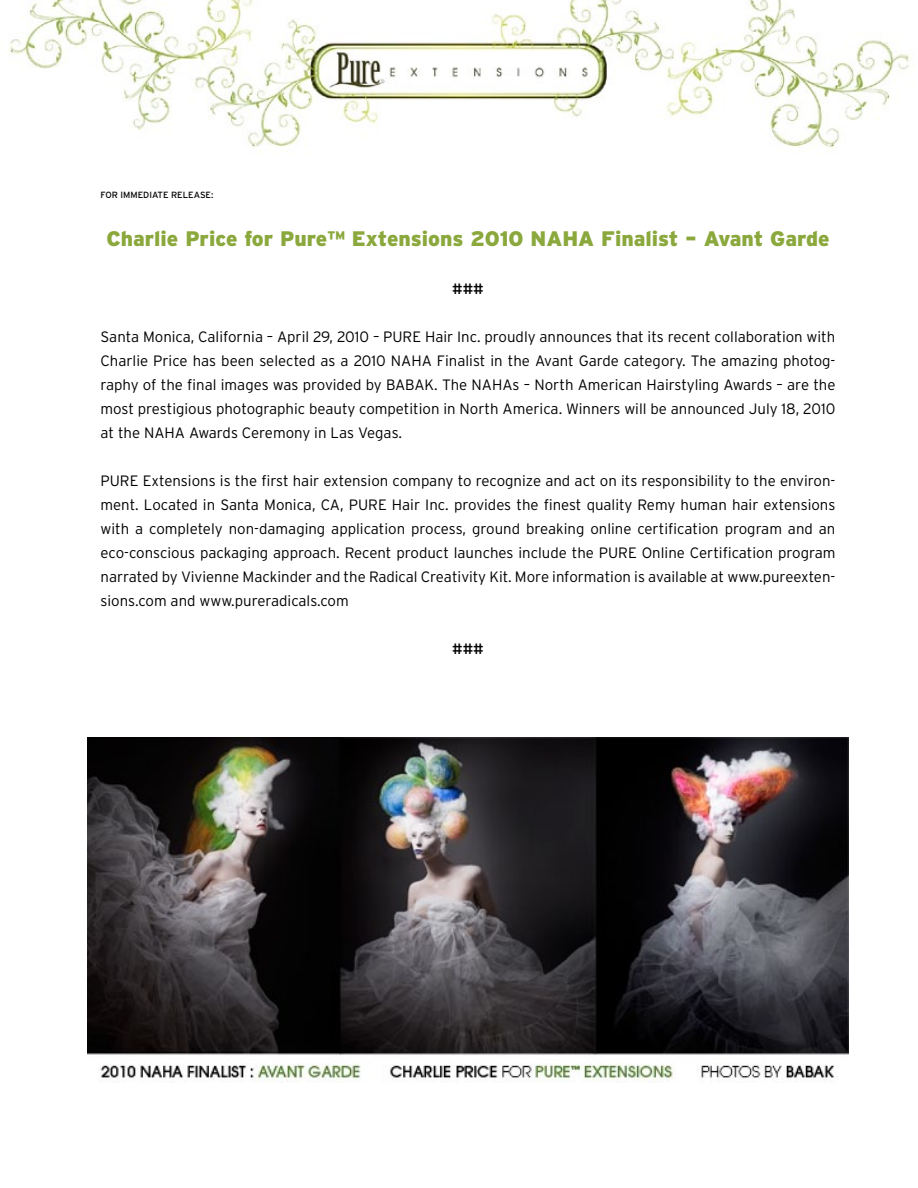
<style>
.page{position:relative;width:918px;height:1188px;background:#fff}
.page>*{position:absolute;margin:0;border:0;box-sizing:border-box;transform-origin:0 0}
.t1{font:900 21px "Interstate";color:#8aa83c}
.t2{font:300 15px/24px "Interstate";color:#000;text-align:justify}
.t3{font:15px "Interstate";color:#000}
.t4{font:9px "Interstate";color:#000}
</style>
<div class="page">
<img style="left:9px;top:0;width:902px;height:149px">
<img style="left:87px;top:738px;width:762px;height:345px">
<p class="t4" style="left:100px;top:190px;width:114px">FOR IMMEDIATE RELEASE:</p>
<h1 class="t1" style="left:106px;top:227px;width:725px">Charlie Price for Pure™ Extensions 2010 NAHA Finalist – Avant Garde</h1>
<p class="t3" style="left:452px;top:280px;width:33px">###</p>
<p class="t2" style="left:101px;top:325px;width:737px">Santa Monica, California – April 29, 2010 – PURE Hair Inc. proudly announces that its recent collaboration with Charlie Price has been selected as a 2010 NAHA Finalist in the Avant Garde category. The amazing photog&shy;raphy of the final images was provided by BABAK. The NAHAs – North American Hairstyling Awards – are the most prestigious photographic beauty competition in North America. Winners will be announced July 18, 2010 at the NAHA Awards Ceremony in Las Vegas.</p>
<p class="t2" style="left:101px;top:469px;width:737px">PURE Extensions is the first hair extension company to recognize and act on its responsibility to the environ&shy;ment. Located in Santa Monica, CA, PURE Hair Inc. provides the finest quality Remy human hair extensions with a completely non-damaging application process, ground breaking online certification program and an eco-conscious packaging approach. Recent product launches include the PURE Online Certification program narrated by Vivienne Mackinder and the Radical Creativity Kit. More information is available at www.pureexten&shy;sions.com and www.pureradicals.com</p>
<p class="t3" style="left:452px;top:640px;width:33px">###</p>
</div>
